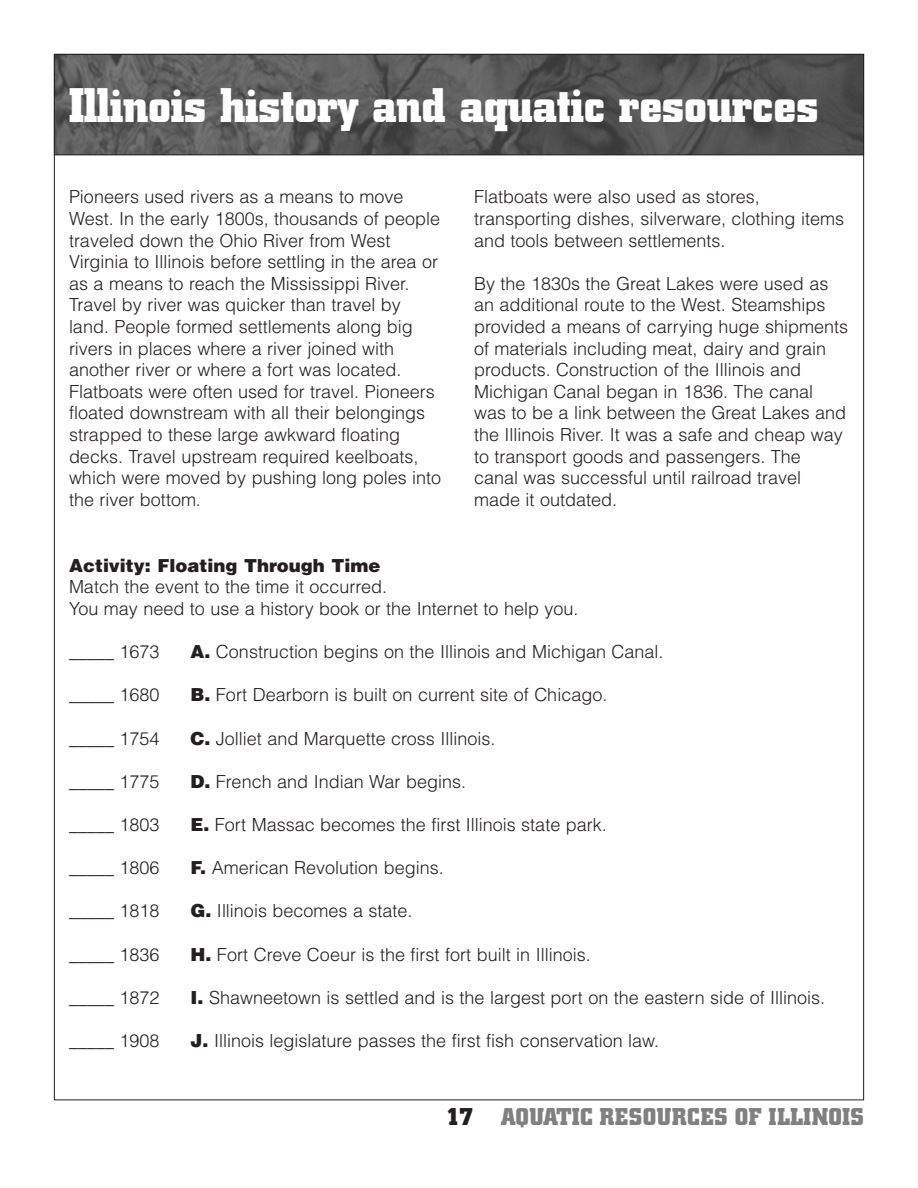
<style>
.page{position:relative;width:918px;height:1188px;background:#fff}
.page>*{position:absolute;margin:0;border:0;box-sizing:border-box;transform-origin:0 0}
.t1{font:700 48px "City";color:#fff}
.t2{font:700 24px "City";letter-spacing:.02em;color:#808080}
.t3{font:300 18px/21.6px "Helvetica";color:#231f20}
.t4{font:900 18px "Helvetica";color:#231f20}
.s1{font-weight:900}
.s2{color:#231f20}
</style>
<div class="page">
<img style="left:56px;top:56px;width:806px;height:97px">
<div style="left:54px;top:54px;width:810px;height:101px;border:1px solid #231f20"></div>
<h1 class="t1" style="left:69px;top:88px;width:751px">Illinois history and aquatic resources</h1>
<p class="t3" style="left:69px;top:186px;width:374px">Pioneers used rivers as a means to move West. In the early 1800s, thousands of people traveled down the Ohio River from West Virginia to Illinois before settling in the area or as a means to reach the Mississippi River.<br>Travel by river was quicker than travel by land. People formed settlements along big rivers in places where a river joined with another river or where a fort was located.<br>Flatboats were often used for travel. Pioneers floated downstream with all their belongings strapped to these large awkward floating decks. Travel upstream required keelboats, which were moved by pushing long poles into the river bottom.</p>
<p class="t3" style="left:474px;top:186px;width:371px">Flatboats were also used as stores, transporting dishes, silverware, clothing items and tools between settlements.</p>
<p class="t3" style="left:474px;top:273px;width:376px">By the 1830s the Great Lakes were used as an additional route to the West. Steamships provided a means of carrying huge shipments of materials including meat, dairy and grain products. Construction of the Illinois and Michigan Canal began in 1836. The canal was to be a link between the Great Lakes and the Illinois River. It was a safe and cheap way to transport goods and passengers. The canal was successful until railroad travel made it outdated.</p>
<p class="t4" style="left:69px;top:555px;width:313px">Activity: Floating Through Time</p>
<p class="t3" style="left:69px;top:576px;width:511px">Match the event to the time it occurred.<br>You may need to use a history book or the Internet to help you.</p>
<p class="t3" style="left:69px;top:641px;width:92px">_____ 1673</p>
<p class="t3" style="left:190px;top:641px;width:475px"><span class="s1">A.</span> Construction begins on the Illinois and Michigan Canal.</p>
<p class="t3" style="left:69px;top:684px;width:92px">_____ 1680</p>
<p class="t3" style="left:190px;top:684px;width:418px"><span class="s1">B.</span> Fort Dearborn is built on current site of Chicago.</p>
<p class="t3" style="left:69px;top:727px;width:92px">_____ 1754</p>
<p class="t3" style="left:190px;top:727px;width:306px"><span class="s1">C.</span> Jolliet and Marquette cross Illinois.</p>
<p class="t3" style="left:69px;top:771px;width:92px">_____ 1775</p>
<p class="t3" style="left:190px;top:771px;width:277px"><span class="s1">D.</span> French and Indian War begins.</p>
<p class="t3" style="left:69px;top:814px;width:92px">_____ 1803</p>
<p class="t3" style="left:190px;top:814px;width:418px"><span class="s1">E.</span> Fort Massac becomes the first Illinois state park.</p>
<p class="t3" style="left:69px;top:857px;width:92px">_____ 1806</p>
<p class="t3" style="left:190px;top:857px;width:255px"><span class="s1">F.</span> American Revolution begins.</p>
<p class="t3" style="left:69px;top:900px;width:92px">_____ 1818</p>
<p class="t3" style="left:191px;top:900px;width:224px"><span class="s1">G.</span> Illinois becomes a state.</p>
<p class="t3" style="left:69px;top:943px;width:92px">_____ 1836</p>
<p class="t3" style="left:191px;top:943px;width:402px"><span class="s1">H.</span> Fort Creve Coeur is the first fort built in Illinois.</p>
<p class="t3" style="left:69px;top:987px;width:92px">_____ 1872</p>
<p class="t3" style="left:191px;top:987px;width:636px"><span class="s1">I.</span> Shawneetown is settled and is the largest port on the eastern side of Illinois.</p>
<p class="t3" style="left:69px;top:1030px;width:92px">_____ 1908</p>
<p class="t3" style="left:191px;top:1030px;width:470px"><span class="s1">J.</span> Illinois legislature passes the first fish conservation law.</p>
<h2 class="t2" style="left:446px;top:1108px;width:420px"><span class="s2">17</span> AQUATIC RESOURCES OF ILLINOIS</h2>
</div>
